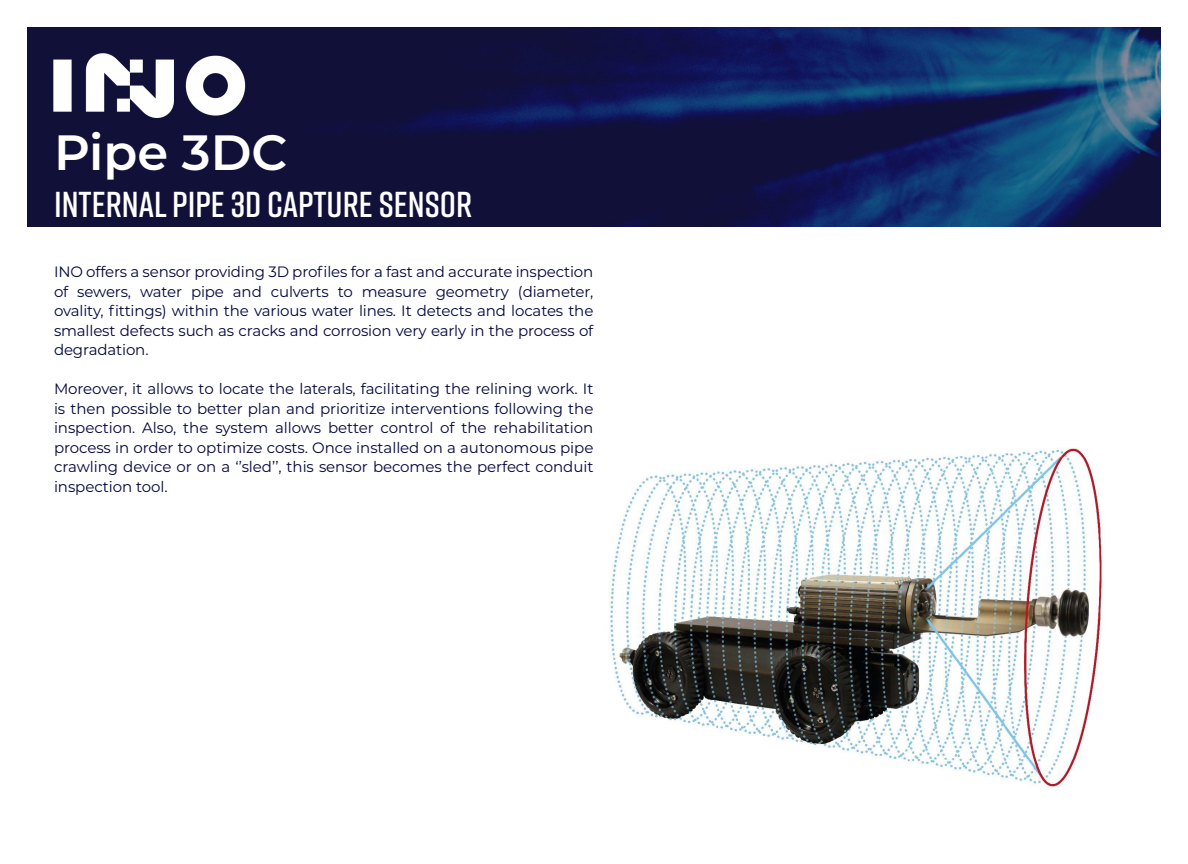
<style>
.page{position:relative;width:1188px;height:864px;background:#fff}
.page>*{position:absolute;margin:0;border:0;box-sizing:border-box;transform-origin:0 0}
.t1{font:600 49.5px "Montserrat";color:#fff}
.t2{font:600 36px "Rift";color:#fff}
.t3{font:15px/19.5px "Montserrat";letter-spacing:-.01em;color:#02063d;text-align:justify}
</style>
<div class="page">
<img style="left:27px;top:27px;width:1134px;height:200px">
<img style="left:608px;top:448px;width:494px;height:340px">
<img style="left:38px;top:41px;width:218px;height:89px">
<p class="t1" style="left:54px;top:118px;width:235px">Pipe 3DC</p>
<p class="t2" style="left:54px;top:179px;width:420px">INTERNAL PIPE 3D CAPTURE SENSOR</p>
<p class="t3" style="left:54px;top:261px;width:541px">INO offers a sensor providing 3D profiles for a fast and accurate inspection of sewers, water pipe and culverts to measure geometry (diameter, ovality, fittings) within the various water lines. It detects and locates the smallest defects such as cracks and corrosion very early in the process of degradation.</p>
<p class="t3" style="left:54px;top:378px;width:541px">Moreover, it allows to locate the laterals, facilitating the relining work. It is then possible to better plan and prioritize interventions following the inspection. Also, the system allows better control of the rehabilitation process in order to optimize costs. Once installed on a autonomous pipe crawling device or on a ‘’sled’’, this sensor becomes the perfect conduit inspection tool.</p>
</div>
